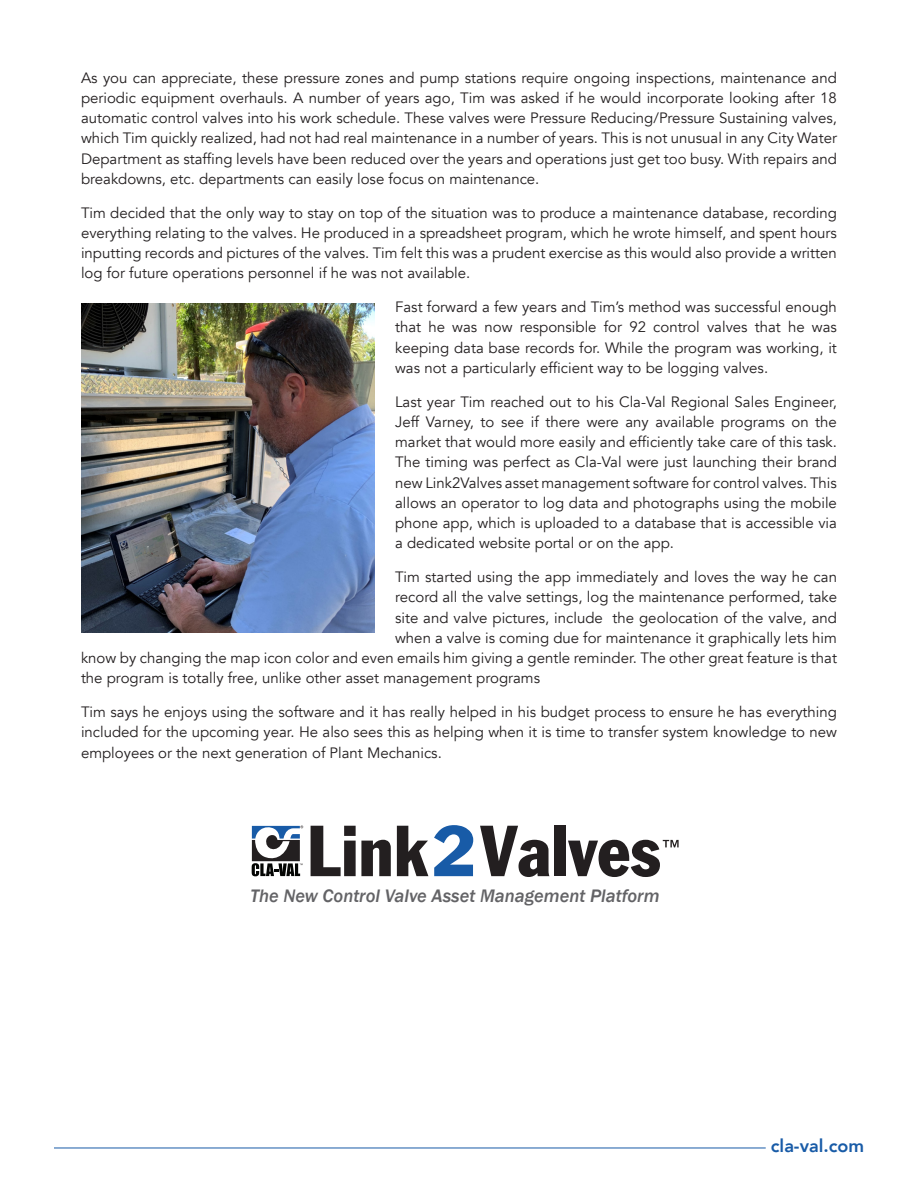
<style>
.page{position:relative;width:918px;height:1188px;background:#fff}
.page>*{position:absolute;margin:0;border:0;box-sizing:border-box;transform-origin:0 0}
.t1{font:italic 500 18.6px "Franklin Gothic";color:#636366}
.t2{font:800 18px "Avenir";color:#185ba7}
.Body_10pt{font:15px/20.2px "Avenir";color:#231f20;text-align:justify}
</style>
<div class="page">
<hr style="left:54px;top:1148px;width:712px;height:1px;background:#185ba7">
<img style="left:81px;top:303px;width:294px;height:329px">
<svg style="left:311px;top:826px;width:80px;height:50px"></svg>
<svg style="left:397px;top:826px;width:31px;height:50px"></svg>
<svg style="left:434px;top:825px;width:39px;height:51px"></svg>
<svg style="left:480px;top:826px;width:70px;height:51px"></svg>
<div style="left:554px;top:826px;width:12px;height:50px;background:#231f20"></div>
<svg style="left:568px;top:840px;width:111px;height:37px"></svg>
<svg style="left:252px;top:826px;width:51px;height:50px"></svg>
<p class="Body_10pt" style="left:81px;top:67px;width:758px">As you can appreciate, these pressure zones and pump stations require ongoing inspections, maintenance and periodic equipment overhauls. A number of years ago, Tim was asked if he would incorporate looking after 18 automatic control valves into his work schedule. These valves were Pressure Reducing/Pressure Sustaining valves, which Tim quickly realized, had not had real maintenance in a number of years. This is not unusual in any City Water Department as staffing levels have been reduced over the years and operations just get too busy. With repairs and breakdowns, etc. departments can easily lose focus on maintenance.</p>
<p class="Body_10pt" style="left:81px;top:202px;width:758px">Tim decided that the only way to stay on top of the situation was to produce a maintenance database, recording everything relating to the valves. He produced in a spreadsheet program, which he wrote himself, and spent hours inputting records and pictures of the valves. Tim felt this was a prudent exercise as this would also provide a written log for future operations personnel if he was not available.</p>
<p class="Body_10pt" style="left:395px;top:297px;width:443px">Fast forward a few years and Tim’s method was successful enough that he was now responsible for 92 control valves that he was keeping data base records for. While the program was working, it was not a particularly efficient way to be logging valves.</p>
<p class="Body_10pt" style="left:395px;top:391px;width:443px">Last year Tim reached out to his Cla-Val Regional Sales Engineer, Jeff Varney, to see if there were any available programs on the market that would more easily and efficiently take care of this task.<br>The timing was perfect as Cla-Val were just launching their brand new Link2Valves asset management software for control valves. This allows an operator to log data and photographs using the mobile phone app, which is uploaded to a database that is accessible via a dedicated website portal or on the app.</p>
<p class="Body_10pt" style="left:395px;top:567px;width:443px">Tim started using the app immediately and loves the way he can</p>
<p class="Body_10pt" style="left:395px;top:587px;width:443px">record all the valve settings, log the maintenance performed, take</p>
<p class="Body_10pt" style="left:395px;top:607px;width:443px">site and valve pictures, include the geolocation of the valve, and</p>
<p class="Body_10pt" style="left:395px;top:628px;width:443px">when a valve is coming due for maintenance it graphically lets him</p>
<p class="Body_10pt" style="left:81px;top:648px;width:758px">know by changing the map icon color and even emails him giving a gentle reminder. The other great feature is that</p>
<p class="Body_10pt" style="left:81px;top:668px;width:461px">the program is totally free, unlike other asset management programs</p>
<p class="Body_10pt" style="left:81px;top:702px;width:758px">Tim says he enjoys using the software and it has really helped in his budget process to ensure he has everything included for the upcoming year. He also sees this as helping when it is time to transfer system knowledge to new employees or the next generation of Plant Mechanics.</p>
<p class="t1" style="left:250px;top:884px;width:411px">The New Control Valve Asset Management Platform</p>
<p class="t2" style="left:771px;top:1132px;width:95px">cla-val.com</p>
</div>
